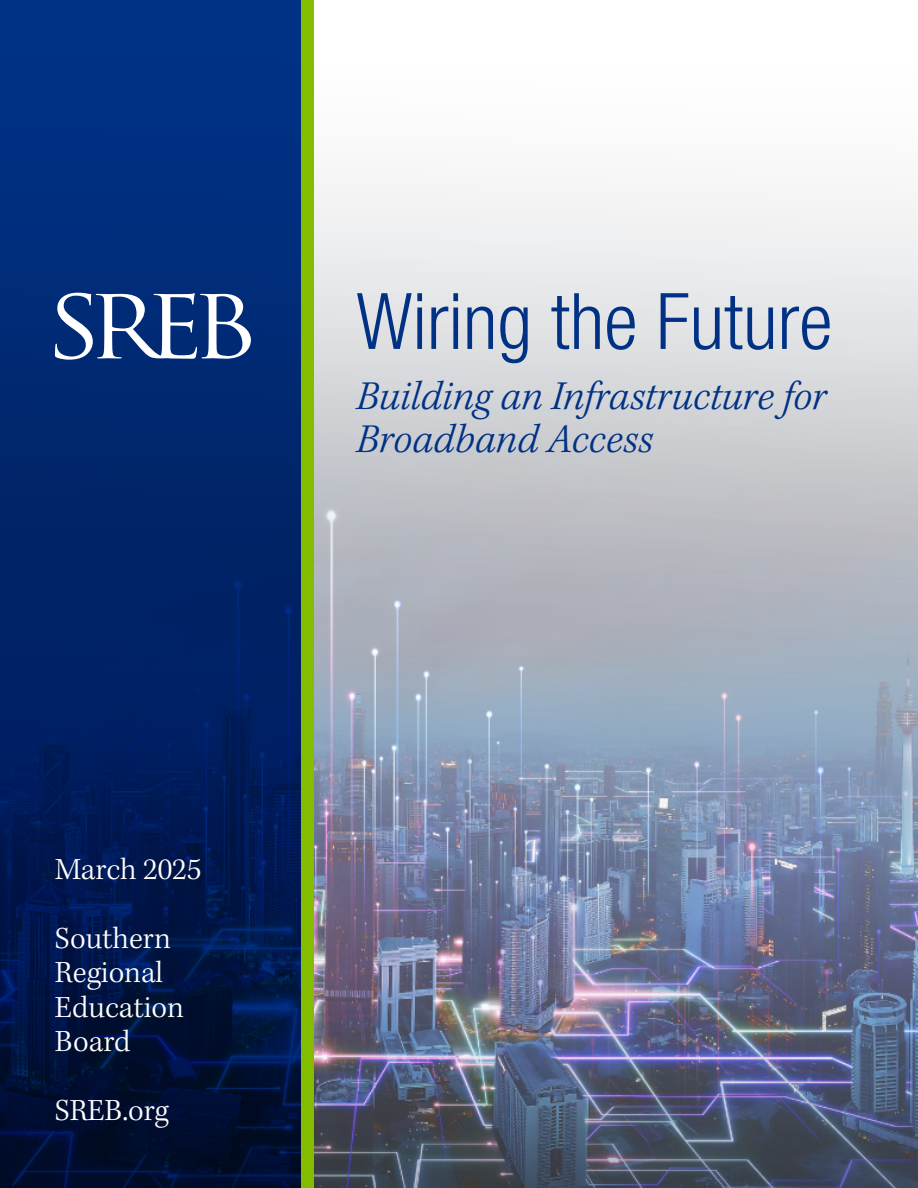
<style>
.page{position:relative;width:918px;height:1188px;background:#fff}
.page>*{position:absolute;margin:0;border:0;box-sizing:border-box;transform-origin:0 0}
.t1{font:300 condensed 78px "Helvetica Neue LT Pro";color:#003185}
.t2{font:italic 300 42px/43.5px "Kepler Std";color:#003185}
.t3{font:300 31.5px "Kepler Std";color:#fff}
</style>
<div class="page">
<img style="left:314px;top:187px;width:604px;height:1001px">
<svg style="left:0;top:0;width:301px;height:1188px;background:#002161"></svg>
<div style="left:301px;top:0;width:13px;height:1188px;background:#84bd00"></div>
<svg style="left:55px;top:293px;width:196px;height:67px"></svg>
<p class="t1" style="left:356px;top:277px;width:478px">Wiring the Future</p>
<p class="t2" style="left:356px;top:375px;width:472px">Building an Infrastructure for<br>Broadband Access</p>
<p class="t3" style="left:55px;top:851px;width:148px">March 2025</p>
<p class="t3" style="left:55px;top:920px;width:117px">Southern</p>
<p class="t3" style="left:55px;top:954px;width:110px">Regional</p>
<p class="t3" style="left:55px;top:989px;width:130px">Education</p>
<p class="t3" style="left:55px;top:1023px;width:77px">Board</p>
<p class="t3" style="left:55px;top:1092px;width:115px">SREB.org</p>
</div>
